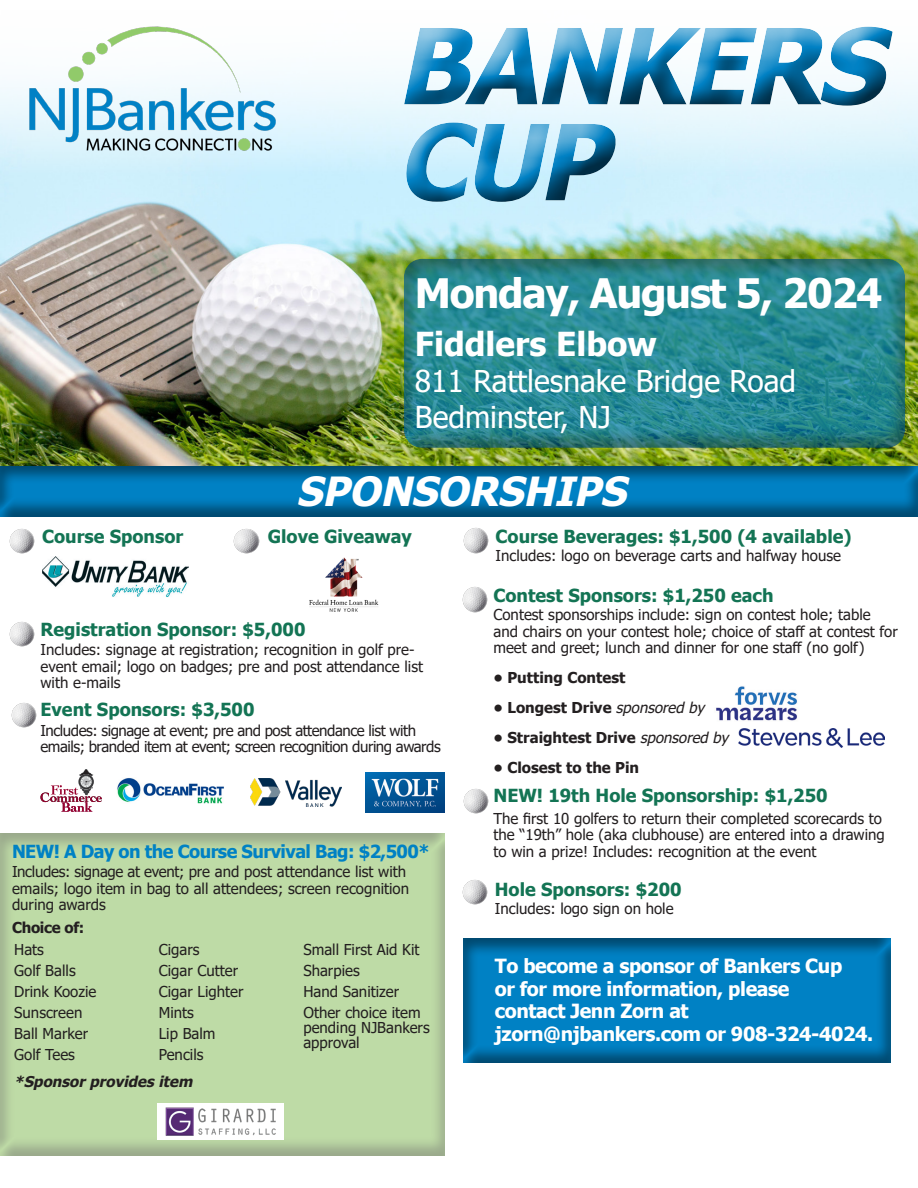
<style>
.page{position:relative;width:918px;height:1188px;background:#fff}
.page>*{position:absolute;margin:0;border:0;box-sizing:border-box;transform-origin:0 0}
.t1{font:italic 105px/96px "Tahoma Bold Faux";letter-spacing:-.03em;color:#0081c4}
.t2{font:700 40.5px "Tahoma";letter-spacing:-.03em;color:#fff}
.t3{font:italic 40.5px "Tahoma Bold Faux";color:#fff}
.t4{font:700 33px "Tahoma";color:#fff}
.t5{font:30px "Tahoma";color:#fff}
.t6{font:700 19.5px/22.5px "Tahoma";letter-spacing:-.02em;color:#fff}
.t7{font:700 18px "Tahoma";color:#137454}
.t8{font:700 18px "Tahoma";letter-spacing:-.03em;color:#0081c4}
.t9{font:15px/16.5px "Tahoma";color:#231f20}
.t10{font:15px/16.5px "Tahoma";letter-spacing:-.03em;color:#231f20}
.t11{font:700 15px "Tahoma";color:#231f20}
.t12{font:italic 15px "Tahoma Bold Faux";color:#231f20}
.t13{font:700 15px "Tahoma";letter-spacing:-.02em;color:#231f20}
.s1{font-family:"Tahoma Faux";font-weight:400;font-style:italic}
</style>
<div class="page">
<img style="left:0;top:71px;width:918px;height:392px">
<img style="left:28px;top:26px;width:250px;height:139px">
<div style="left:371px;top:0;width:547px;height:214px;background:#fff;opacity:.75"></div>
<div style="left:383px;top:7px;width:535px;height:229px;background:#231f20;opacity:.75"></div>
<div style="left:464px;top:935px;width:427px;height:129px;background:#231f20;opacity:.5"></div>
<div style="left:402px;top:253px;width:504px;height:196px;background:#231f20;opacity:.5"></div>
<img style="left:42px;top:557px;width:147px;height:40px">
<svg style="left:41px;top:769px;width:61px;height:43px"></svg>
<img style="left:117px;top:778px;width:107px;height:26px">
<img style="left:250px;top:779px;width:92px;height:27px">
<img style="left:365px;top:772px;width:80px;height:40px">
<div style="left:0;top:832px;width:446px;height:324px;background:#231f20;opacity:.5"></div>
<img style="left:309px;top:557px;width:70px;height:55px">
<img style="left:716px;top:686px;width:81px;height:35px">
<div style="left:0;top:463px;width:918px;height:54px;background:#231f20;opacity:.5"></div>
<img style="left:9px;top:621px;width:25px;height:25px">
<img style="left:11px;top:702px;width:26px;height:26px">
<img style="left:464px;top:528px;width:25px;height:25px">
<img style="left:9px;top:528px;width:25px;height:26px">
<img style="left:234px;top:529px;width:25px;height:25px">
<img style="left:462px;top:587px;width:25px;height:25px">
<img style="left:464px;top:788px;width:25px;height:25px">
<img style="left:462px;top:879px;width:25px;height:26px">
<div style="left:158px;top:1103px;width:126px;height:37px;background:#fff"></div>
<img style="left:165px;top:1107px;width:111px;height:29px">
<img style="left:739px;top:729px;width:145px;height:19px">
<h1 class="t1" style="left:396px;top:11px;width:488px">BANKERS<br>CUP</h1>
<p class="t2" style="left:415px;top:265px;width:469px">Monday, August 5, 2024</p>
<p class="t4" style="left:415px;top:321px;width:244px">Fiddlers Elbow</p>
<p class="t5" style="left:415px;top:361px;width:383px">811 Rattlesnake Bridge Road</p>
<p class="t5" style="left:415px;top:397px;width:197px">Bedminster, NJ</p>
<p class="t7" style="left:42px;top:524px;width:143px">Course Sponsor</p>
<p class="t3" style="left:297px;top:462px;width:331px">SPONSORSHIPS</p>
<p class="t7" style="left:268px;top:524px;width:146px">Glove Giveaway</p>
<p class="t7" style="left:496px;top:524px;width:357px">Course Beverages: $1,500 (4 available)</p>
<p class="t9" style="left:496px;top:548px;width:347px">Includes: logo on beverage carts and halfway house</p>
<p class="t7" style="left:40px;top:616px;width:266px">Registration Sponsor: $5,000</p>
<p class="t9" style="left:40px;top:642px;width:384px">Includes: signage at registration; recognition in golf pre&shy;event email; logo on badges; pre and post attendance list with e-mails</p>
<p class="t7" style="left:40px;top:697px;width:216px">Event Sponsors: $3,500</p>
<p class="t10" style="left:40px;top:723px;width:402px">Includes: signage at event; pre and post attendance list with emails; branded item at event; screen recognition during awards</p>
<p class="t8" style="left:12px;top:839px;width:419px">NEW! A Day on the Course Survival Bag: $2,500*</p>
<p class="t9" style="left:12px;top:864px;width:399px">Includes: signage at event; pre and post attendance list with emails; logo item in bag to all attendees; screen recognition during awards</p>
<p class="t13" style="left:12px;top:917px;width:74px">Choice of:</p>
<p class="t9" style="left:14px;top:942px;width:31px">Hats</p>
<p class="t9" style="left:14px;top:961px;width:84px;line-height:21px">Golf Balls<br>Drink Koozie</p>
<p class="t9" style="left:14px;top:1005px;width:70px">Sunscreen</p>
<p class="t9" style="left:14px;top:1026px;width:75px">Ball Marker</p>
<p class="t9" style="left:14px;top:1047px;width:62px">Golf Tees</p>
<p class="t9" style="left:159px;top:942px;width:42px">Cigars</p>
<p class="t9" style="left:159px;top:963px;width:81px">Cigar Cutter</p>
<p class="t9" style="left:159px;top:984px;width:86px">Cigar Lighter</p>
<p class="t9" style="left:159px;top:1005px;width:37px">Mints</p>
<p class="t9" style="left:159px;top:1024px;width:58px;line-height:21px">Lip Balm<br>Pencils</p>
<p class="t12" style="left:14px;top:1071px;width:180px">*Sponsor provides item</p>
<p class="t9" style="left:303px;top:940px;width:119px;line-height:21px">Small First Aid Kit<br>Sharpies<br>Hand Sanitizer<br>Other choice item</p>
<p class="t9" style="left:303px;top:1021px;width:128px;line-height:15px">pending NJBankers approval</p>
<p class="t7" style="left:494px;top:583px;width:282px">Contest Sponsors: $1,250 each</p>
<p class="t9" style="left:494px;top:608px;width:406px">Contest sponsorships include: sign on contest hole; table and chairs on your contest hole; choice of staff at contest for meet and greet; lunch and dinner for one staff (no golf)</p>
<p class="t11" style="left:494px;top:667px;width:133px">• Putting Contest</p>
<p class="t11" style="left:494px;top:697px;width:212px">• Longest Drive <span class="s1">sponsored by</span></p>
<p class="t11" style="left:494px;top:727px;width:236px">• Straightest Drive <span class="s1">sponsored by</span></p>
<p class="t11" style="left:494px;top:757px;width:147px">• Closest to the Pin</p>
<p class="t7" style="left:494px;top:783px;width:336px">NEW! 19th Hole Sponsorship: $1,250</p>
<p class="t9" style="left:494px;top:811px;width:393px">The first 10 golfers to return their completed scorecards to the “19th” hole (aka clubhouse) are entered into a drawing to win a prize! Includes: recognition at the event</p>
<p class="t7" style="left:495px;top:877px;width:188px">Hole Sponsors: $200</p>
<p class="t9" style="left:495px;top:901px;width:180px">Includes: logo sign on hole</p>
<p class="t6" style="left:495px;top:956px;width:380px">To become a sponsor of Bankers Cup<br>or for more information, please<br>contact Jenn Zorn at jzorn@njbankers.com or 908-324-4024.</p>
</div>
